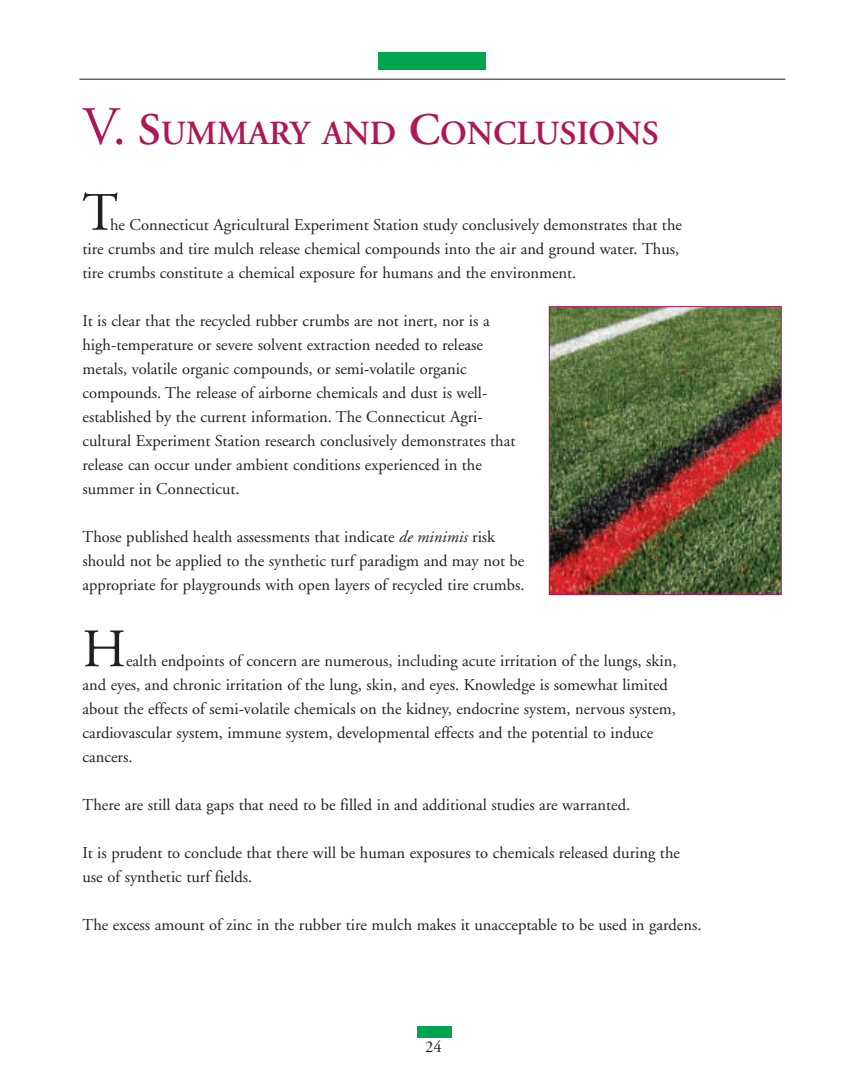
<style>
.page{position:relative;width:864px;height:1080px;background:#fff}
.page>*{position:absolute;margin:0;border:0;box-sizing:border-box;transform-origin:0 0}
.t1{font:54px "Adobe Garamond";color:#231f20}
.t2{font:600 33.75px "Adobe Garamond";color:#ae1658}
.t3{font:16.5px/24px "Adobe Garamond";color:#231f20}
.s1{font-weight:400;font-size:54px}
.s2{font-size:45px}
.s3{font-style:italic}
</style>
<div class="page">
<div style="left:417px;top:1026px;width:35px;height:11px;background:#00a54f"></div>
<div style="left:378px;top:52px;width:108px;height:18px;background:#00a54f"></div>
<hr style="left:80px;top:79px;width:705px;height:1px;background:#231f20">
<img style="left:551px;top:308px;width:229px;height:285px">
<div style="left:549px;top:306px;width:233px;height:289px;border:1px solid #ae1658"></div>
<h2 class="t2" style="left:82px;top:120px;width:578px"><span class="s1">V.</span> <span class="s2">S</span>UMMARY AND <span class="s2">C</span>ONCLUSIONS</h2>
<h1 class="t1" style="left:82px;top:191px;width:37px">T</h1>
<p class="t3" style="left:82px;top:214px;width:601px;text-indent:28px">he Connecticut Agricultural Experiment Station study conclusively demonstrates that the tire crumbs and tire mulch release chemical compounds into the air and ground water. Thus, tire crumbs constitute a chemical exposure for humans and the environment.</p>
<p class="t3" style="left:82px;top:310px;width:435px">It is clear that the recycled rubber crumbs are not inert, nor is a high-temperature or severe solvent extraction needed to release metals, volatile organic compounds, or semi-volatile organic compounds. The release of airborne chemicals and dust is well&shy;established by the current information. The Connecticut Agri - cultural Experiment Station research conclusively demonstrates that release can occur under ambient conditions experienced in the summer in Connecticut.</p>
<p class="t3" style="left:82px;top:526px;width:443px">Those published health assessments that indicate <span class="s3">de minimis</span> risk should not be applied to the synthetic turf paradigm and may not be appropriate for playgrounds with open layers of recycled tire crumbs.</p>
<h1 class="t1" style="left:82px;top:628px;width:45px">H</h1>
<p class="t3" style="left:82px;top:650px;width:596px;text-indent:44px">ealth endpoints of concern are numerous, including acute irritation of the lungs, skin, and eyes, and chronic irritation of the lung, skin, and eyes. Knowledge is somewhat limited about the effects of semi-volatile chemicals on the kidney, endocrine system, nervous system, cardio vascular system, immune system, developmental effects and the potential to induce cancers.</p>
<p class="t3" style="left:82px;top:794px;width:549px">There are still data gaps that need to be filled in and additional studies are warranted.</p>
<p class="t3" style="left:82px;top:842px;width:599px">It is prudent to conclude that there will be human exposures to chemicals released during the use of synthetic turf fields.</p>
<p class="t3" style="left:82px;top:914px;width:620px">The excess amount of zinc in the rubber tire mulch makes it unacceptable to be used in gardens.</p>
<p class="t3" style="left:425px;top:1036px;width:18px">24</p>
</div>
